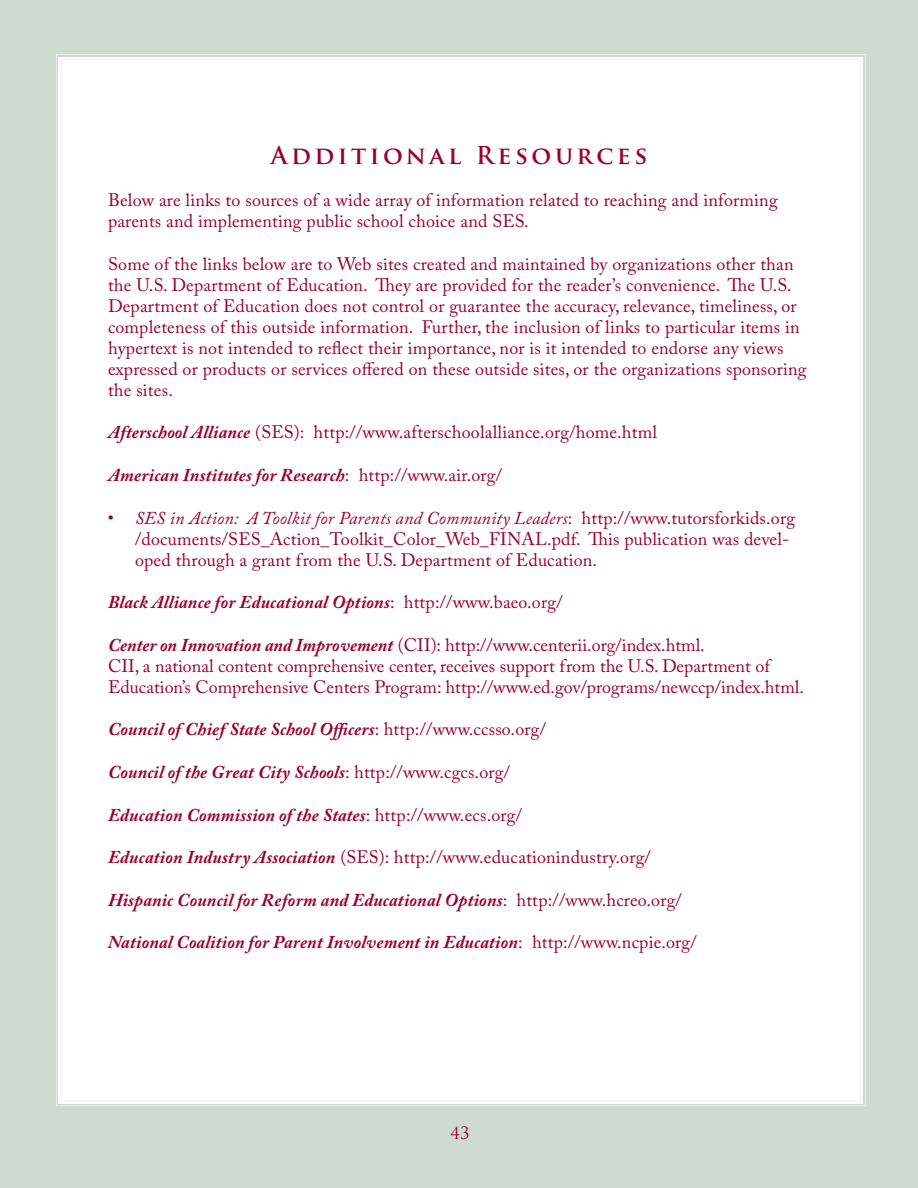
<style>
.page{position:relative;width:918px;height:1188px;background:#cfdbcf}
.page>*{position:absolute;margin:0;border:0;box-sizing:border-box;transform-origin:0 0}
.t1{font:700 24px "Trajan Pro";letter-spacing:.15em;color:#980030}
.t2{font:18px/21px "Adobe Caslon Pro";letter-spacing:.01em;color:#980030}
.t3{font:italic 700 18px "Adobe Caslon Pro";letter-spacing:.01em;color:#980030}
.t4{font:16.5px "Trajan Pro";color:#980030}
.s1{font-weight:700;font-style:italic}
.s2{font-weight:400;font-style:normal}
.s3{font-style:italic}
</style>
<div class="page">
<div style="left:56px;top:54px;width:810px;height:1052px;background:#fff"></div>
<p class="t1" style="left:271px;top:140px;width:378px">Additional Resources</p>
<p class="t2" style="left:108px;top:189px;width:671px">Below are links to sources of a wide array of information related to reaching and informing parents and implementing public school choice and SES.</p>
<p class="t2" style="left:108px;top:253px;width:700px">Some of the links below are to Web sites created and maintained by organizations other than the U.S. Department of Education. They are provided for the reader’s convenience. The U.S.<br>Department of Education does not control or guarantee the accuracy, relevance, timeliness, or completeness of this outside information. Further, the inclusion of links to particular items in hypertext is not intended to reflect their importance, nor is it intended to endorse any views expressed or products or services offered on these outside sites, or the organizations sponsoring the sites.</p>
<p class="t2" style="left:108px;top:422px;width:551px"><span class="s1">Afterschool Alliance</span> (SES): http://www.afterschoolalliance.org/home.html</p>
<p class="t3" style="left:108px;top:464px;width:396px">American Institutes for Research<span class="s2">: http://www.air.org/</span></p>
<p class="t2" style="left:135px;top:507px;width:662px;text-indent:-27px">• <span class="s3">SES in Action: A Toolkit for Parents and Community Leaders</span>: http://www.tutorsforkids.org /documents/SES_Action_Toolkit_Color_Web_FINAL.pdf. This publication was devel&shy;oped through a grant from the U.S. Department of Education.</p>
<p class="t3" style="left:108px;top:591px;width:456px">Black Alliance for Educational Options<span class="s2">: http://www.baeo.org/</span></p>
<p class="t2" style="left:108px;top:634px;width:698px"><span class="s1">Center on Innovation and Improvement</span> (CII): http://www.centerii.org/index.html.<br>CII, a national content comprehensive center, receives support from the U.S. Department of<br>Education’s Comprehensive Centers Program: http://www.ed.gov/programs/newccp/index.html.</p>
<p class="t3" style="left:108px;top:719px;width:440px">Council of Chief State School Officers<span class="s2">: http://www.ccsso.org/</span></p>
<p class="t3" style="left:108px;top:761px;width:404px">Council of the Great City Schools<span class="s2">: http://www.cgcs.org/</span></p>
<p class="t3" style="left:108px;top:804px;width:416px">Education Commission of the States<span class="s2">: http://www.ecs.org/</span></p>
<p class="t2" style="left:108px;top:846px;width:544px"><span class="s1">Education Industry Association</span> (SES): http://www.educationindustry.org/</p>
<p class="t3" style="left:108px;top:889px;width:575px">Hispanic Council for Reform and Educational Options<span class="s2">: http://www.hcreo.org/</span></p>
<p class="t3" style="left:108px;top:932px;width:590px">National Coalition for Parent Involvement in Education<span class="s2">: http://www.ncpie.org/</span></p>
<p class="t4" style="left:450px;top:1122px;width:10px">43</p>
</div>
